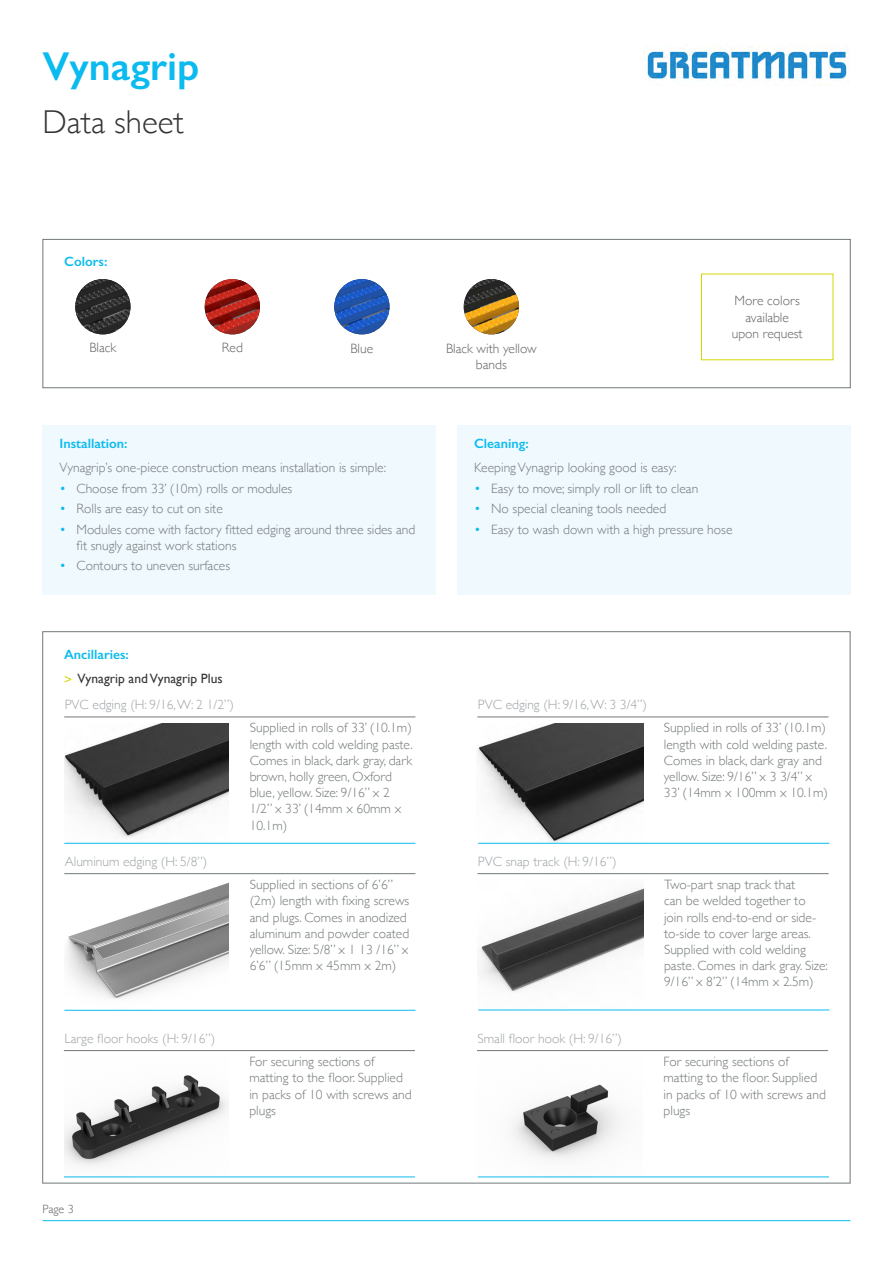
<style>
.page{position:relative;width:893px;height:1263px;background:#fff}
.page>*{position:absolute;margin:0;border:0;box-sizing:border-box;transform-origin:0 0}
.t1{font:600 40.5px "Gill Sans";color:#0bbbef}
.t2{font:300 33px "Gill Sans";color:#353436}
.t3{font:300 13.5px/16.2px "Gill Sans";color:#72787a}
.t4{font:300 13.5px "Gill Sans";color:#9ea3a6}
.t5{font:300 13.5px/16.2px "Gill Sans";color:#656062;text-align:center}
.t6{font:13.5px/24.2px "Gill Sans";color:#353436}
.t7{font:600 13.5px "Gill Sans";color:#0bbbef}
.t8{font:300 12px "Gill Sans";color:#656062}
.s1{color:#0bbbef}
.s2{font-weight:600;color:#0bbbef}
.s3{color:#d3d800}
</style>
<div class="page">
<hr style="left:43px;top:1220px;width:807px;height:1px;background:#0bbbef">
<div style="left:43px;top:425px;width:393px;height:169px;background:#f0f9fe"></div>
<div style="left:457px;top:425px;width:393px;height:169px;background:#f0f9fe"></div>
<div style="left:43px;top:239px;width:807px;height:149px;border:1px solid #72787a"></div>
<hr style="left:64px;top:717px;width:351px;height:1px;background:#72787a">
<img style="left:65px;top:723px;width:163px;height:120px">
<hr style="left:64px;top:843px;width:351px;height:1px;background:#0bbbef">
<hr style="left:477px;top:717px;width:351px;height:1px;background:#72787a">
<img style="left:477px;top:723px;width:166px;height:120px">
<hr style="left:478px;top:843px;width:351px;height:1px;background:#0bbbef">
<hr style="left:64px;top:873px;width:351px;height:1px;background:#72787a">
<img style="left:65px;top:882px;width:164px;height:128px">
<hr style="left:64px;top:1010px;width:351px;height:1px;background:#0bbbef">
<hr style="left:477px;top:873px;width:352px;height:1px;background:#72787a">
<img style="left:478px;top:888px;width:165px;height:122px">
<hr style="left:478px;top:1010px;width:351px;height:1px;background:#0bbbef">
<hr style="left:64px;top:1050px;width:351px;height:1px;background:#72787a">
<img style="left:64px;top:1075px;width:164px;height:102px">
<hr style="left:64px;top:1177px;width:351px;height:1px;background:#0bbbef">
<hr style="left:477px;top:1050px;width:351px;height:1px;background:#72787a">
<img style="left:477px;top:1084px;width:166px;height:93px">
<hr style="left:478px;top:1177px;width:351px;height:1px;background:#0bbbef">
<img style="left:464px;top:279px;width:55px;height:55px;border-radius:28px">
<img style="left:334px;top:279px;width:55px;height:55px;border-radius:28px">
<img style="left:205px;top:279px;width:55px;height:55px;border-radius:28px">
<img style="left:75px;top:279px;width:55px;height:55px;border-radius:28px">
<img style="left:643px;top:47px;width:205px;height:39px">
<h1 class="t1" style="left:43px;top:42px;width:158px">Vynagrip</h1>
<h2 class="t2" style="left:43px;top:96px;width:143px">Data sheet</h2>
<p class="t7" style="left:64px;top:254px;width:45px">Colors:</p>
<p class="t5" style="left:89px;top:339px;width:28px">Black</p>
<p class="t5" style="left:222px;top:339px;width:23px">Red</p>
<p class="t5" style="left:350px;top:340px;width:24px">Blue</p>
<p class="t5" style="left:446px;top:340px;width:92px">Black with yellow bands</p>
<p class="t5" style="left:732px;top:292px;width:72px">More colors available upon request</p>
<p class="t7" style="left:60px;top:435px;width:70px">Installation:</p>
<p class="t3" style="left:60px;top:459px;width:328px">Vynagrip’s one-piece construction means installation is simple:</p>
<p class="t3" style="left:60px;top:480px;width:234px"><span class="s1">•</span> Choose from 33’ (10m) rolls or modules</p>
<p class="t3" style="left:60px;top:500px;width:165px"><span class="s1">•</span> Rolls are easy to cut on site</p>
<p class="t3" style="left:77px;top:521px;width:340px;text-indent:-17px"><span class="s1">•</span> Modules come with factory fitted edging around three sides and fit snugly against work stations</p>
<p class="t3" style="left:60px;top:557px;width:172px"><span class="s1">•</span> Contours to uneven surfaces</p>
<p class="t6" style="left:64px;top:642px;width:160px"><span class="s2">Ancillaries:<br></span><span class="s3">&gt;</span> Vynagrip and Vynagrip Plus</p>
<p class="t4" style="left:65px;top:694px;width:171px">PVC edging (H: 9/16, W: 2 1/2”)</p>
<p class="t4" style="left:65px;top:851px;width:144px">Aluminum edging (H: 5/8”)</p>
<p class="t3" style="left:250px;top:719px;width:165px">Supplied in rolls of 33’ (10.1m) length with cold welding paste.<br>Comes in black, dark gray, dark brown, holly green, Oxford blue, yellow. Size: 9/16” x 2<br>1/2” x 33’ (14mm x 60mm x<br>10.1m)</p>
<p class="t3" style="left:250px;top:876px;width:161px">Supplied in sections of 6’6” (2m) length with fixing screws and plugs. Comes in anodized aluminum and powder coated yellow. Size: 5/8” x 1 13 /16” x<br>6’6” (15mm x 45mm x 2m)</p>
<p class="t4" style="left:64px;top:1028px;width:152px">Large floor hooks (H: 9/16”)</p>
<p class="t3" style="left:249px;top:1053px;width:164px">For securing sections of matting to the floor. Supplied in packs of 10 with screws and plugs</p>
<p class="t8" style="left:43px;top:1200px;width:33px">Page 3</p>
<p class="t7" style="left:474px;top:435px;width:56px">Cleaning:</p>
<p class="t3" style="left:474px;top:459px;width:204px">Keeping Vynagrip looking good is easy:</p>
<p class="t3" style="left:474px;top:480px;width:226px"><span class="s1">•</span> Easy to move; simply roll or lift to clean</p>
<p class="t3" style="left:474px;top:500px;width:194px"><span class="s1">•</span> No special cleaning tools needed</p>
<p class="t3" style="left:474px;top:521px;width:260px"><span class="s1">•</span> Easy to wash down with a high pressure hose</p>
<p class="t4" style="left:478px;top:694px;width:171px">PVC edging (H: 9/16, W: 3 3/4”)</p>
<p class="t3" style="left:664px;top:719px;width:165px">Supplied in rolls of 33’ (10.1m) length with cold welding paste.<br>Comes in black, dark gray and yellow. Size: 9/16” x 3 3/4” x<br>33’ (14mm x 100mm x 10.1m)</p>
<p class="t4" style="left:478px;top:851px;width:140px">PVC snap track (H: 9/16”)</p>
<p class="t4" style="left:477px;top:1028px;width:146px">Small floor hook (H: 9/16”)</p>
<p class="t3" style="left:664px;top:876px;width:165px">Two-part snap track that<br>can be welded together to join rolls end-to-end or side&shy;to-side to cover large areas.<br>Supplied with cold welding paste. Comes in dark gray. Size:<br>9/16” x 8’2” (14mm x 2.5m)</p>
<p class="t3" style="left:664px;top:1053px;width:164px">For securing sections of matting to the floor. Supplied in packs of 10 with screws and plugs</p>
</div>
